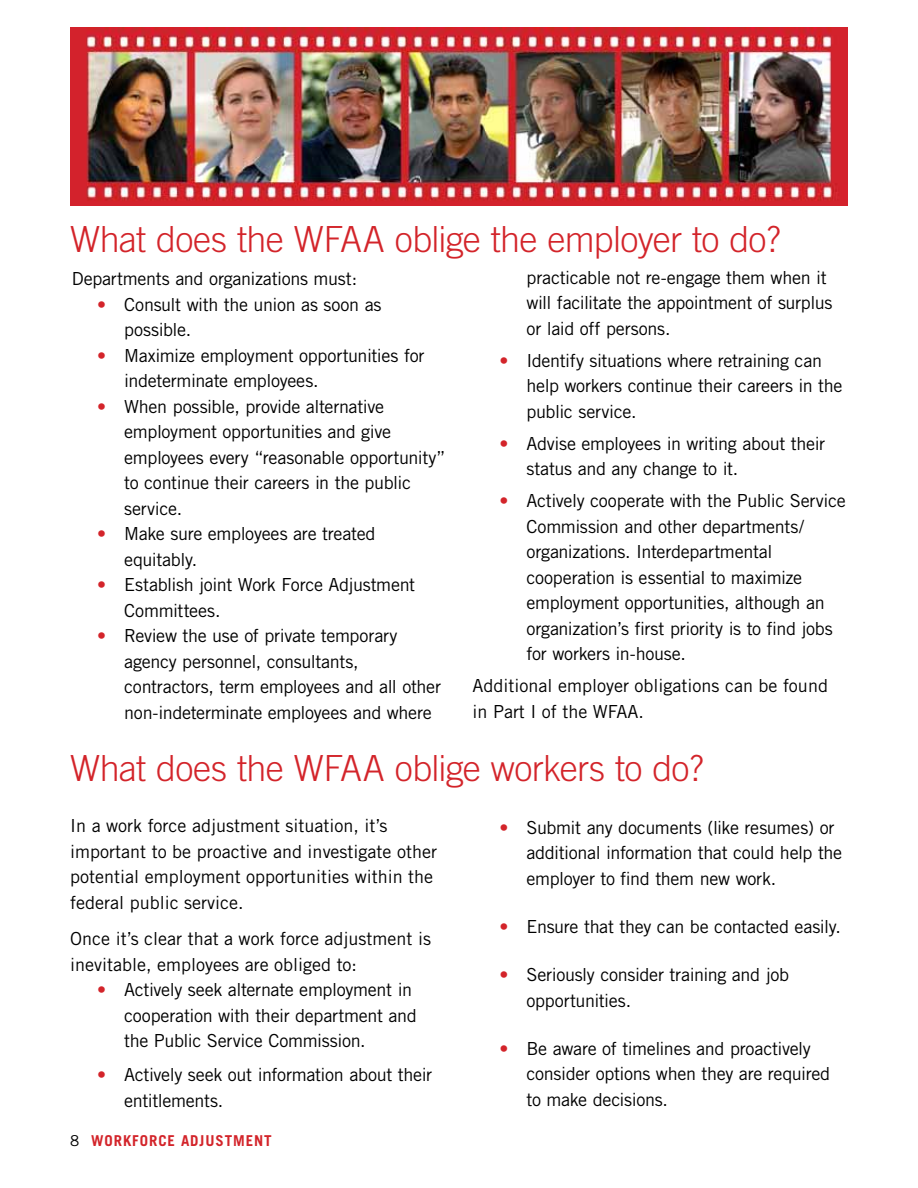
<style>
.page{position:relative;width:918px;height:1188px;background:#fff}
.page>*{position:absolute;margin:0;border:0;box-sizing:border-box;transform-origin:0 0}
.t1{font:300 36px "Trade Gothic";letter-spacing:-.02em;color:#d3242a}
.t2{font:18px/25.5px "Trade Gothic";letter-spacing:-.015em;color:#000}
.t3{font:700 15px "Trade Gothic";letter-spacing:.06em;color:#d3242a}
.s1{color:#d3242a}
.s2{font-weight:400;color:#000}
</style>
<div class="page">
<img style="left:70px;top:27px;width:778px;height:178px">
<h1 class="t1" style="left:70px;top:218px;width:712px">What does the WFAA oblige the employer to do?</h1>
<p class="t2" style="left:72px;top:266px;width:287px">Departments and organizations must:</p>
<p class="t2" style="left:124px;top:291px;width:259px;text-indent:-27px"><span class="s1">•</span> Consult with the union as soon as possible.</p>
<p class="t2" style="left:124px;top:342px;width:302px;text-indent:-27px"><span class="s1">•</span> Maximize employment opportunities for indeterminate employees.</p>
<p class="t2" style="left:124px;top:393px;width:323px;text-indent:-27px"><span class="s1">•</span> When possible, provide alternative employment opportunities and give employees every “reasonable opportunity” to continue their careers in the public service.</p>
<p class="t2" style="left:124px;top:521px;width:253px;text-indent:-27px"><span class="s1">•</span> Make sure employees are treated equitably.</p>
<p class="t2" style="left:124px;top:572px;width:293px;text-indent:-27px"><span class="s1">•</span> Establish joint Work Force Adjustment<br>Committees.</p>
<p class="t2" style="left:124px;top:623px;width:318px;text-indent:-27px"><span class="s1">•</span> Review the use of private temporary agency personnel, consultants, contractors, term employees and all other non-indeterminate employees and where</p>
<p class="t2" style="left:526px;top:265px;width:308px">practicable not re-engage them when it will facilitate the appointment of surplus or laid off persons.</p>
<p class="t2" style="left:526px;top:348px;width:318px;text-indent:-27px"><span class="s1">•</span> Identify situations where retraining can help workers continue their careers in the public service.</p>
<p class="t2" style="left:526px;top:431px;width:300px;text-indent:-27px"><span class="s1">•</span> Advise employees in writing about their status and any change to it.</p>
<p class="t2" style="left:526px;top:488px;width:321px;text-indent:-27px"><span class="s1">•</span> Actively cooperate with the Public Service Commission and other departments/ organizations. Interdepartmental cooperation is essential to maximize employment opportunities, although an organization’s first priority is to find jobs for workers in-house.</p>
<p class="t2" style="left:472px;top:673px;width:357px">Additional employer obligations can be found in Part I of the WFAA.</p>
<h1 class="t1" style="left:70px;top:747px;width:635px">What does the WFAA oblige workers to do?</h1>
<p class="t2" style="left:70px;top:813px;width:368px">In a work force adjustment situation, it’s important to be proactive and investigate other potential employment opportunities within the federal public service.</p>
<p class="t2" style="left:70px;top:926px;width:362px">Once it’s clear that a work force adjustment is inevitable, employees are obliged to:</p>
<p class="t2" style="left:124px;top:977px;width:294px;text-indent:-27px"><span class="s1">•</span> Actively seek alternate employment in cooperation with their department and the Public Service Commission.</p>
<p class="t2" style="left:124px;top:1062px;width:309px;text-indent:-27px"><span class="s1">•</span> Actively seek out information about their entitlements.</p>
<p class="t3" style="left:70px;top:1131px;width:203px"><span class="s2">8</span> WORKFORCE ADJUSTMENT</p>
<p class="t2" style="left:526px;top:814px;width:317px;text-indent:-27px"><span class="s1">•</span> Submit any documents (like resumes) or additional information that could help the employer to find them new work.</p>
<p class="t2" style="left:500px;top:914px;width:343px"><span class="s1">•</span> Ensure that they can be contacted easily.</p>
<p class="t2" style="left:526px;top:962px;width:264px;text-indent:-27px"><span class="s1">•</span> Seriously consider training and job opportunities.</p>
<p class="t2" style="left:526px;top:1035px;width:305px;text-indent:-27px"><span class="s1">•</span> Be aware of timelines and proactively consider options when they are required to make decisions.</p>
</div>
